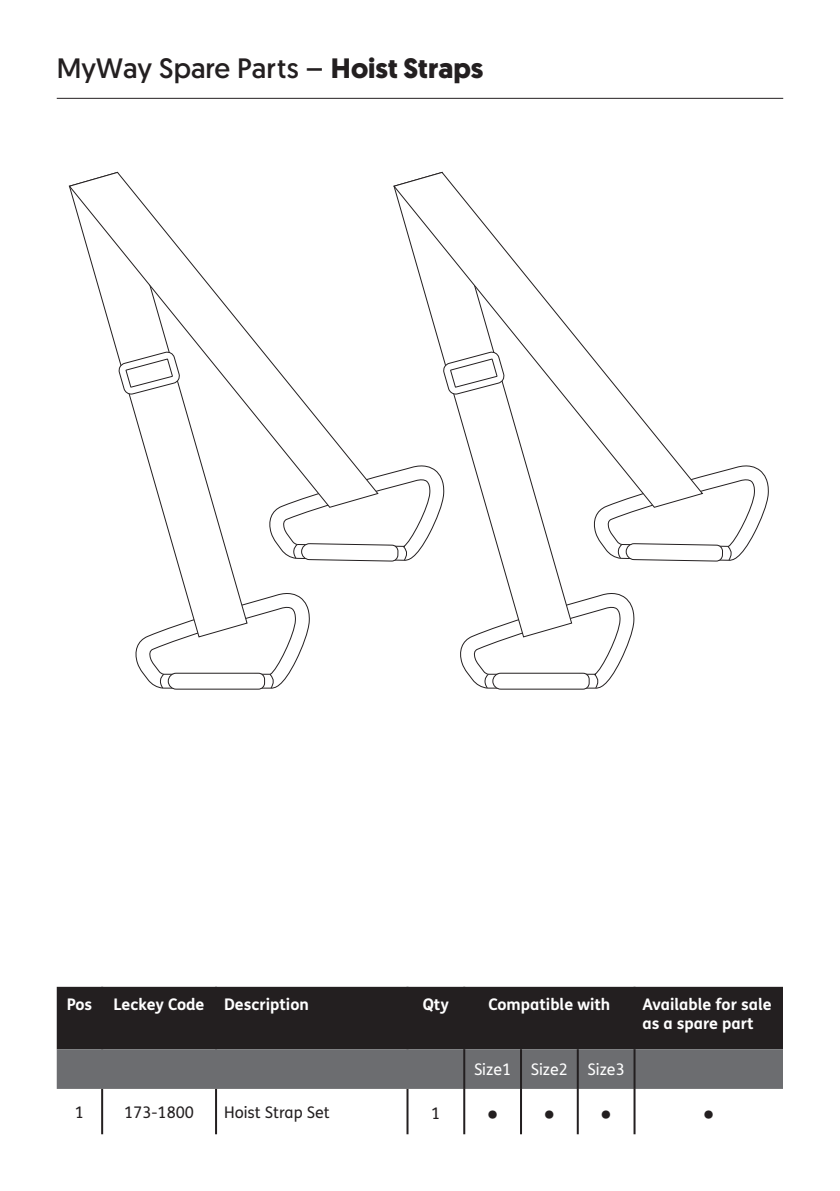
<style>
.page{position:relative;width:840px;height:1191px;background:#fff}
.page>*{position:absolute;margin:0;border:0;box-sizing:border-box;transform-origin:0 0}
.t1{font:28px "Geomanist";color:#231f20}
.t2{font:300 24px "Geomanist";color:#231f20}
.t3{font:700 16px/19.2px "FS Me";color:#fff}
.t4{font:16px "FS Me";color:#231f20}
.t5{font:16px "FS Me";color:#fff}
.s1{font-weight:700}
</style>
<div class="page">
<hr style="left:57px;top:98px;width:725px;height:1px;background:#231f20">
<div style="left:57px;top:986px;width:725px;height:63px;background:#231f20"></div>
<div style="left:57px;top:1049px;width:725px;height:40px;background:#6c6d70"></div>
<hr style="left:101px;top:986px;width:2px;height:63px;background:#231f20">
<hr style="left:215px;top:986px;width:2px;height:63px;background:#231f20">
<hr style="left:406px;top:986px;width:2px;height:63px;background:#231f20">
<hr style="left:463px;top:986px;width:2px;height:63px;background:#231f20">
<hr style="left:633px;top:986px;width:2px;height:63px;background:#231f20">
<hr style="left:463px;top:1049px;width:2px;height:40px;background:#231f20">
<hr style="left:519px;top:1049px;width:2px;height:40px;background:#231f20">
<hr style="left:576px;top:1049px;width:2px;height:40px;background:#231f20">
<hr style="left:633px;top:1049px;width:2px;height:40px;background:#231f20">
<hr style="left:101px;top:1089px;width:2px;height:45px;background:#231f20">
<hr style="left:215px;top:1089px;width:2px;height:45px;background:#231f20">
<hr style="left:406px;top:1089px;width:2px;height:45px;background:#231f20">
<hr style="left:463px;top:1089px;width:2px;height:45px;background:#231f20">
<hr style="left:519px;top:1089px;width:2px;height:45px;background:#231f20">
<hr style="left:576px;top:1089px;width:2px;height:45px;background:#231f20">
<hr style="left:633px;top:1089px;width:2px;height:45px;background:#231f20">
<svg style="left:135px;top:593px;width:175px;height:97px"></svg>
<svg style="left:269px;top:472px;width:124px;height:90px"></svg>
<svg style="left:135px;top:508px;width:113px;height:130px"></svg>
<svg style="left:68px;top:171px;width:311px;height:337px"></svg>
<svg style="left:118px;top:350px;width:62px;height:45px"></svg>
<svg style="left:460px;top:593px;width:174px;height:97px"></svg>
<svg style="left:593px;top:465px;width:175px;height:97px"></svg>
<svg style="left:393px;top:508px;width:179px;height:130px"></svg>
<svg style="left:392px;top:171px;width:311px;height:337px"></svg>
<svg style="left:442px;top:350px;width:62px;height:45px"></svg>
<h1 class="t1" style="left:57px;top:50px;width:428px">MyWay Spare Parts – <span class="s1">Hoist Straps</span></h1>
<p class="t3" style="left:67px;top:994px;width:27px">Pos</p>
<p class="t3" style="left:114px;top:994px;width:197px">Leckey Code Description</p>
<p class="t3" style="left:422px;top:994px;width:28px">Qty</p>
<p class="t3" style="left:488px;top:994px;width:123px">Compatible with</p>
<p class="t3" style="left:642px;top:994px;width:131px">Available for sale as a spare part</p>
<p class="t5" style="left:473px;top:1058px;width:152px">Size1 Size2 Size3</p>
<p class="t4" style="left:75px;top:1101px;width:11px">1</p>
<p class="t4" style="left:124px;top:1101px;width:71px">173-1800</p>
<p class="t4" style="left:224px;top:1101px;width:107px">Hoist Strap Set</p>
<p class="t4" style="left:431px;top:1102px;width:11px">1</p>
<h2 class="t2" style="left:487px;top:1098px;width:68px">• •</h2>
<h2 class="t2" style="left:601px;top:1098px;width:11px">•</h2>
<h2 class="t2" style="left:703px;top:1098px;width:11px">•</h2>
</div>
